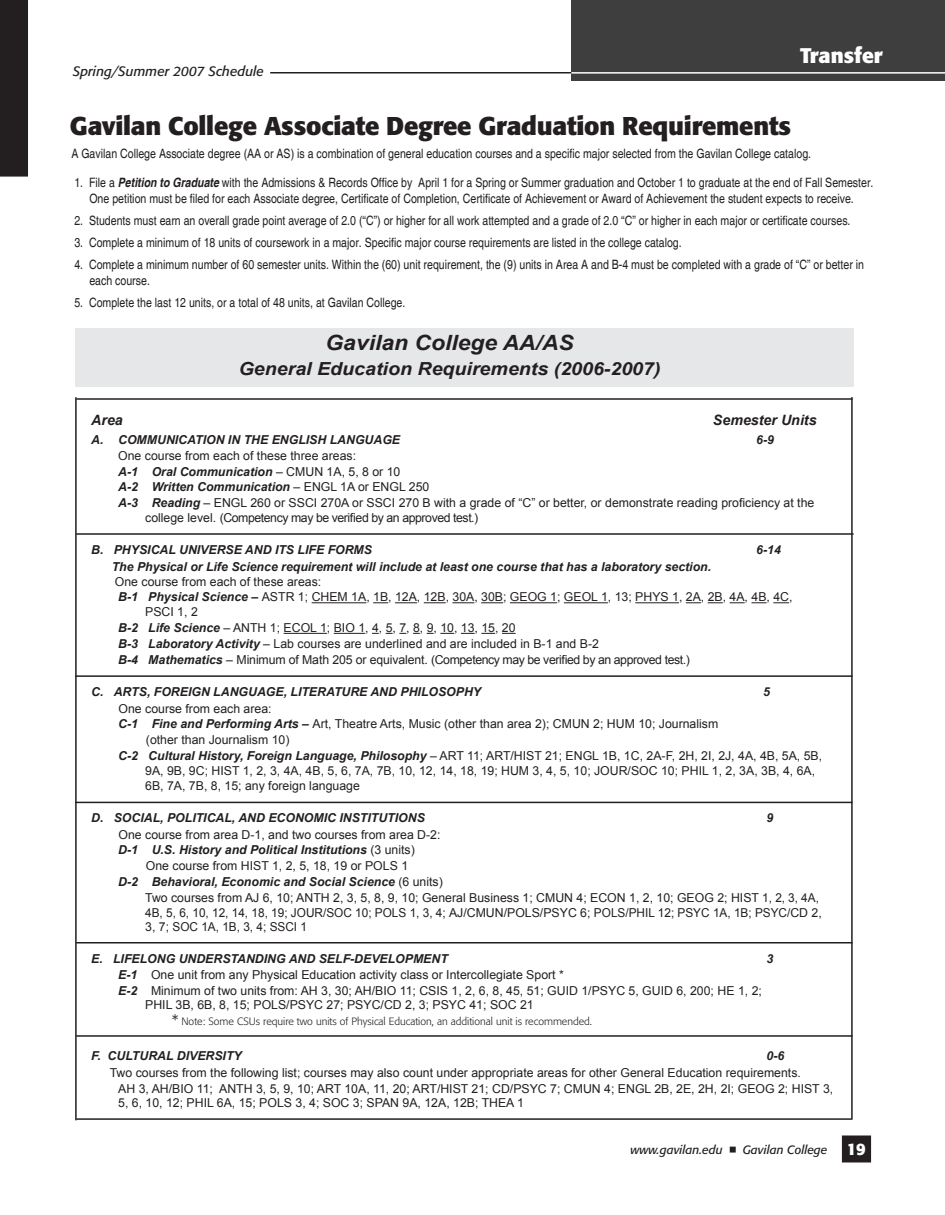
<style>
.page{position:relative;width:945px;height:1215px;background:#fff}
.page>*{position:absolute;margin:0;border:0;box-sizing:border-box;transform-origin:0 0}
.t1{font:700 25.5px "Formata";letter-spacing:-.01em;color:#231f20}
.t2{font:italic 700 21px "Arial";color:#231f20;scale:1.09 1}
.t3{font:700 21px "Formata";color:#fff}
.t4{font:italic 700 18px "Arial";color:#231f20;scale:1.09 1}
.t5{font:italic 700 14.25px "Arial";color:#231f20}
.t6{font:italic 13.5px "Formata";color:#231f20}
.t7{font:condensed 12.9px/15.8px "Helvetica";color:#231f20;text-align:center}
.t8{font:12.3px/15.8px "Arial";color:#231f20}
.t9{font:italic 700 12.3px "Arial";color:#231f20}
.t10{font:12.3px "Arial";letter-spacing:-.035em;color:#231f20}
.t11{font:12.3px "Arial";color:#231f20;scale:.96 1}
.t12{font:italic 12px "Formata";color:#231f20}
.t13{font:300 10.5px "Formata";color:#231f20}
.s1{font-weight:700;font-style:italic}
.s2{font-weight:400;font-style:normal}
.s3{font-size:14.1px}
.s4{font-weight:700;font-style:normal;font-size:16.5px;color:#fff}
</style>
<div class="page">
<div style="left:843px;top:1137px;width:27px;height:24px;background:#231f20"></div>
<div style="left:842px;top:1136px;width:29px;height:26px;border:3px solid #231f20"></div>
<svg style="left:730px;top:1147px;width:6px;height:6px"></svg>
<hr style="left:270px;top:72px;width:675px;height:1px;background:#231f20">
<div style="left:571px;top:0;width:374px;height:81px;background:#3e3e3f"></div>
<hr style="left:571px;top:72px;width:374px;height:2px;background:#fff">
<hr style="left:76px;top:533px;width:778px;height:2px;background:#231f20">
<hr style="left:76px;top:398px;width:777px;height:2px;background:#231f20">
<hr style="left:75px;top:675px;width:778px;height:2px;background:#231f20">
<hr style="left:75px;top:802px;width:778px;height:1px;background:#231f20">
<hr style="left:76px;top:942px;width:777px;height:2px;background:#231f20">
<hr style="left:76px;top:1035px;width:777px;height:2px;background:#231f20">
<hr style="left:851px;top:397px;width:2px;height:722px;background:#231f20">
<hr style="left:75px;top:397px;width:2px;height:723px;background:#231f20">
<div style="left:75px;top:328px;width:779px;height:58px;background:#e6e7e9"></div>
<hr style="left:312px;top:602px;width:54px;height:1px;background:#231f20">
<svg style="left:373px;top:602px;width:15px;height:1px"></svg>
<svg style="left:395px;top:602px;width:22px;height:1px"></svg>
<svg style="left:424px;top:602px;width:22px;height:1px"></svg>
<svg style="left:453px;top:602px;width:21px;height:1px"></svg>
<svg style="left:481px;top:602px;width:22px;height:1px"></svg>
<hr style="left:510px;top:602px;width:47px;height:1px;background:#231f20">
<hr style="left:564px;top:602px;width:44px;height:1px;background:#231f20">
<hr style="left:635px;top:602px;width:44px;height:1px;background:#231f20">
<svg style="left:686px;top:602px;width:15px;height:1px"></svg>
<svg style="left:708px;top:602px;width:15px;height:1px"></svg>
<svg style="left:730px;top:602px;width:15px;height:1px"></svg>
<svg style="left:751px;top:602px;width:16px;height:1px"></svg>
<svg style="left:773px;top:602px;width:16px;height:1px"></svg>
<hr style="left:284px;top:633px;width:43px;height:1px;background:#231f20">
<hr style="left:334px;top:633px;width:31px;height:1px;background:#231f20">
<svg style="left:440px;top:633px;width:14px;height:1px"></svg>
<svg style="left:461px;top:633px;width:14px;height:1px"></svg>
<svg style="left:481px;top:633px;width:14px;height:1px"></svg>
<svg style="left:502px;top:633px;width:14px;height:1px"></svg>
<hr style="left:76px;top:1118px;width:777px;height:2px;background:#231f20">
<div style="left:0;top:0;width:28px;height:177px;background:#231f20"></div>
<p class="t6" style="left:73px;top:63px;width:193px">Spring/Summer 2007 Schedule</p>
<p class="t3" style="left:800px;top:43px;width:84px">Transfer</p>
<p class="t1" style="left:70px;top:110px;width:723px">Gavilan College Associate Degree Graduation Requirements</p>
<p class="t7" style="left:71px;top:146px;width:741px">A Gavilan College Associate degree (AA or AS) is a combination of general education courses and a specific major selected from the Gavilan College catalog.</p>
<p class="t7" style="left:74px;top:175px;width:801px">1. File a <span class="s1">Petition to Graduate</span> with the Admissions &amp; Records Office by April 1 for a Spring or Summer graduation and October 1 to graduate at the end of Fall Semester.<br>One petition must be filed for each Associate degree, Certificate of Completion, Certificate of Achievement or Award of Achievement the student expects to receive.</p>
<p class="t7" style="left:74px;top:213px;width:778px">2. Students must earn an overall grade point average of 2.0 (“C”) or higher for all work attempted and a grade of 2.0 “C” or higher in each major or certificate courses.</p>
<p class="t7" style="left:74px;top:235px;width:609px">3. Complete a minimum of 18 units of coursework in a major. Specific major course requirements are listed in the college catalog.</p>
<p class="t7" style="left:89px;top:257px;width:776px;text-align:left;text-indent:-15px">4. Complete a minimum number of 60 semester units. Within the (60) unit requirement, the (9) units in Area A and B-4 must be completed with a grade of “C” or better in each course.</p>
<p class="t7" style="left:74px;top:295px;width:333px">5. Complete the last 12 units, or a total of 48 units, at Gavilan College.</p>
<p class="t2" style="left:325px;top:329px;width:229px">Gavilan College AA/AS</p>
<p class="t4" style="left:239px;top:357px;width:389px">General Education Requirements (2006-2007)</p>
<p class="t5" style="left:91px;top:411px;width:33px">Area</p>
<p class="t5" style="left:713px;top:411px;width:105px">Semester Units</p>
<p class="t9" style="left:91px;top:432px;width:310px">A. COMMUNICATION IN THE ENGLISH LANGUAGE</p>
<p class="t9" style="left:756px;top:432px;width:19px">6-9</p>
<p class="t8" style="left:118px;top:448px;width:239px">One course from each of these three areas:</p>
<p class="t9" style="left:118px;top:463px;width:284px">A-1 Oral Communication <span class="s2">– CMUN 1A, 5, 8 or 10</span></p>
<p class="t9" style="left:118px;top:479px;width:313px">A-2 Written Communication <span class="s2">– ENGL 1A or ENGL 250</span></p>
<p class="t8" style="left:118px;top:495px;width:698px"><span class="s1">A-3 Reading</span> – ENGL 260 or SSCI 270A or SSCI 270 B with a grade of “C” or better, or demonstrate reading proficiency at the</p>
<p class="t10" style="left:145px;top:510px;width:335px">college level. (Competency may be verified by an approved test.)</p>
<p class="t9" style="left:91px;top:542px;width:282px">B. PHYSICAL UNIVERSE AND ITS LIFE FORMS</p>
<p class="t9" style="left:756px;top:542px;width:26px">6-14</p>
<p class="t9" style="left:112px;top:559px;width:601px">The Physical or Life Science requirement will include at least one course that has a laboratory section.</p>
<p class="t8" style="left:115px;top:574px;width:208px">One course from each of these areas:</p>
<p class="t8" style="left:118px;top:589px;width:676px"><span class="s1">B-1 Physical Science –</span> ASTR 1; CHEM 1A, 1B, 12A, 12B, 30A, 30B; GEOG 1; GEOL 1, 13; PHYS 1, 2A, 2B, 4A, 4B, 4C,</p>
<p class="t8" style="left:145px;top:604px;width:54px">PSCI 1, 2</p>
<p class="t8" style="left:118px;top:620px;width:399px"><span class="s1">B-2 Life Science</span> – ANTH 1; ECOL 1; BIO 1, 4, 5, 7, 8, 9, 10, 13, 15, 20</p>
<p class="t8" style="left:118px;top:636px;width:482px"><span class="s1">B-3 Laboratory Activity</span> – Lab courses are underlined and are included in B-1 and B-2</p>
<p class="t10" style="left:118px;top:651px;width:573px"><span class="s1">B-4 Mathematics</span> – Minimum of Math 205 or equivalent. (Competency may be verified by an approved test.)</p>
<p class="t9" style="left:91px;top:683px;width:391px">C. ARTS, FOREIGN LANGUAGE, LITERATURE AND PHILOSOPHY</p>
<p class="t9" style="left:763px;top:683px;width:8px">5</p>
<p class="t8" style="left:119px;top:701px;width:155px">One course from each area:</p>
<p class="t8" style="left:118px;top:716px;width:602px"><span class="s1">C-1 Fine and Performing Arts –</span> Art, Theatre Arts, Music (other than area 2); CMUN 2; HUM 10; Journalism</p>
<p class="t8" style="left:146px;top:732px;width:145px">(other than Journalism 10)</p>
<p class="t8" style="left:118px;top:748px;width:706px"><span class="s1">C-2 Cultural History, Foreign Language, Philosophy</span> – ART 11; ART/HIST 21; ENGL 1B, 1C, 2A-F, 2H, 2I, 2J, 4A, 4B, 5A, 5B,</p>
<p class="t8" style="left:145px;top:763px;width:672px">9A, 9B, 9C; HIST 1, 2, 3, 4A, 4B, 5, 6, 7A, 7B, 10, 12, 14, 18, 19; HUM 3, 4, 5, 10; JOUR/SOC 10; PHIL 1, 2, 3A, 3B, 4, 6A,</p>
<p class="t8" style="left:145px;top:778px;width:216px">6B, 7A, 7B, 8, 15; any foreign language</p>
<p class="t9" style="left:91px;top:809px;width:335px">D. SOCIAL, POLITICAL, AND ECONOMIC INSTITUTIONS</p>
<p class="t9" style="left:767px;top:809px;width:8px">9</p>
<p class="t8" style="left:119px;top:826px;width:323px">One course from area D-1, and two courses from area D-2:</p>
<p class="t9" style="left:118px;top:842px;width:298px">D-1 U.S. History and Political Institutions <span class="s2">(3 units)</span></p>
<p class="t8" style="left:146px;top:858px;width:264px">One course from HIST 1, 2, 5, 18, 19 or POLS 1</p>
<p class="t9" style="left:118px;top:874px;width:326px">D-2 Behavioral, Economic and Social Science <span class="s2">(6 units)</span></p>
<p class="t8" style="left:145px;top:890px;width:675px">Two courses from AJ 6, 10; ANTH 2, 3, 5, 8, 9, 10; General Business 1; CMUN 4; ECON 1, 2, 10; GEOG 2; HIST 1, 2, 3, 4A,</p>
<p class="t11" style="left:145px;top:904px;width:706px">4B, 5, 6, 10, 12, 14, 18, 19; JOUR/SOC 10; POLS 1, 3, 4; AJ/CMUN/POLS/PSYC 6; POLS/PHIL 12; PSYC 1A, 1B; PSYC/CD 2,</p>
<p class="t8" style="left:145px;top:919px;width:163px">3, 7; SOC 1A, 1B, 3, 4; SSCI 1</p>
<p class="t9" style="left:91px;top:951px;width:358px">E. LIFELONG UNDERSTANDING AND SELF-DEVELOPMENT</p>
<p class="t9" style="left:767px;top:951px;width:8px">3</p>
<p class="t8" style="left:118px;top:967px;width:645px"><span class="s1">E-1</span> One unit from any Physical Education activity class or Intercollegiate Sport *<br><span class="s1">E-2</span> Minimum of two units from: AH 3, 30; AH/BIO 11; CSIS 1, 2, 6, 8, 45, 51; GUID 1/PSYC 5, GUID 6, 200; HE 1, 2;</p>
<p class="t8" style="left:145px;top:997px;width:390px">PHIL 3B, 6B, 8, 15; POLS/PSYC 27; PSYC/CD 2, 3; PSYC 41; SOC 21</p>
<p class="t13" style="left:172px;top:1015px;width:421px"><span class="s3">*</span> Note: Some CSUs require two units of Physical Education, an additional unit is recommended.</p>
<p class="t9" style="left:91px;top:1048px;width:152px">F. CULTURAL DIVERSITY</p>
<p class="t9" style="left:767px;top:1048px;width:19px">0-6</p>
<p class="t8" style="left:110px;top:1065px;width:693px">Two courses from the following list; courses may also count under appropriate areas for other General Education requirements.</p>
<p class="t8" style="left:118px;top:1081px;width:717px">AH 3, AH/BIO 11; ANTH 3, 5, 9, 10; ART 10A, 11, 20; ART/HIST 21; CD/PSYC 7; CMUN 4; ENGL 2B, 2E, 2H, 2I; GEOG 2; HIST 3,</p>
<p class="t8" style="left:118px;top:1095px;width:407px">5, 6, 10, 12; PHIL 6A, 15; POLS 3, 4; SOC 3; SPAN 9A, 12A, 12B; THEA 1</p>
<p class="t12" style="left:630px;top:1143px;width:94px">www.gavilan.edu</p>
<p class="t12" style="left:743px;top:1143px;width:125px">Gavilan College <span class="s4">19</span></p>
</div>
